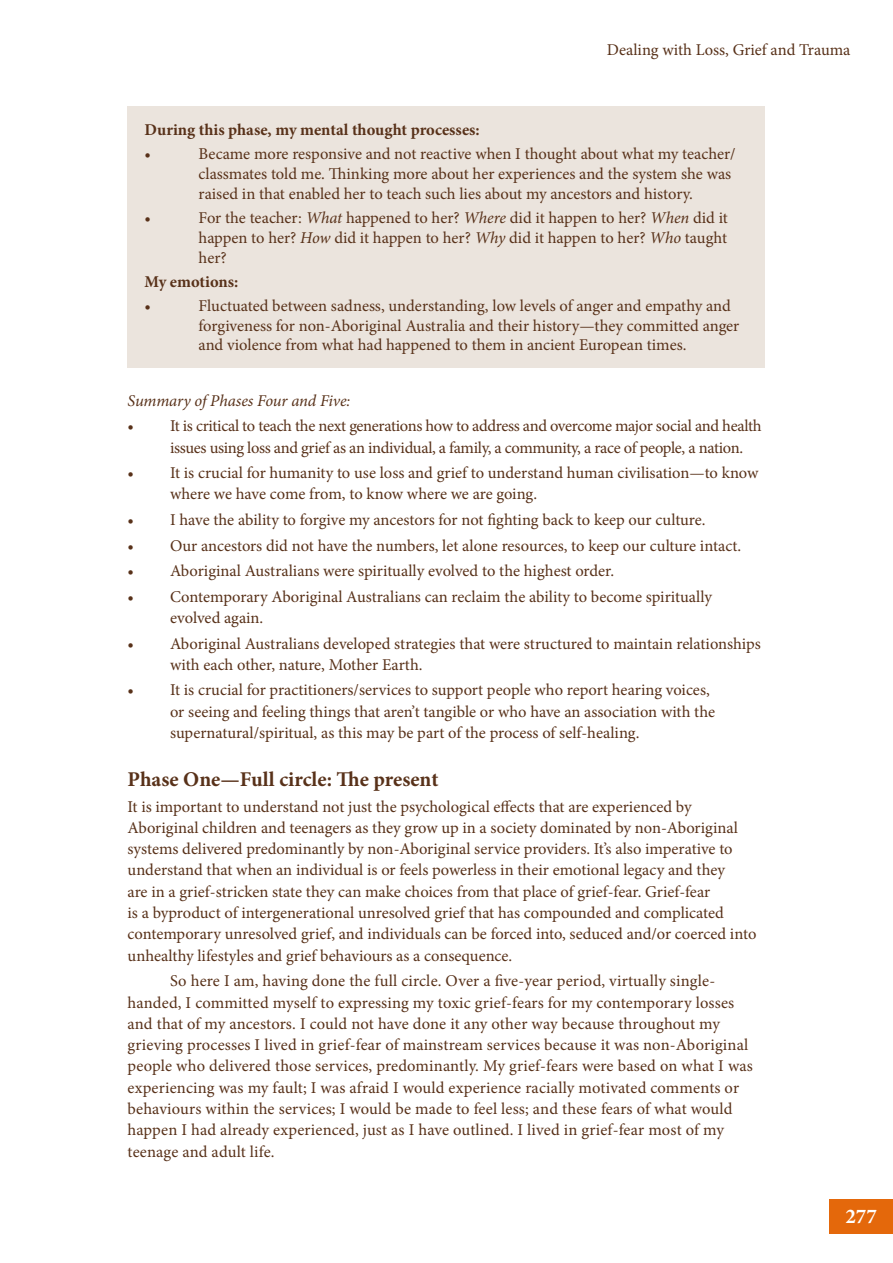
<style>
.page{position:relative;width:893px;height:1263px;background:#fff}
.page>*{position:absolute;margin:0;border:0;box-sizing:border-box;transform-origin:0 0}
.t1{font:700 21px "Minion Pro";color:#583119}
.t2{font:700 21px "Minion Pro";color:#fff}
.t3{font:16.5px/21.3px "Minion Pro";color:#583119}
.t4{font:16.5px/21.3px "Minion Pro";letter-spacing:-.02em;color:#583119}
.t5{font:700 16.5px "Minion Pro";color:#583119}
.t6{font:italic 16.5px "Minion Pro";letter-spacing:-.01em;color:#583119}
.s1{font-style:italic}
</style>
<div class="page">
<div style="left:829px;top:1199px;width:64px;height:34px;background:#e4680b"></div>
<div style="left:128px;top:106px;width:637px;height:261px;background:#ebe4dd"></div>
<p class="t3" style="left:607px;top:39px;width:245px">Dealing with Loss, Grief and Trauma</p>
<p class="t5" style="left:145px;top:118px;width:337px">During this phase, my mental thought processes:</p>
<p class="t3" style="left:145px;top:144px;width:8px">•</p>
<p class="t3" style="left:199px;top:144px;width:539px;line-height:19.8px">Became more responsive and not reactive when I thought about what my teacher/ classmates told me. Thinking more about her experiences and the system she was raised in that enabled her to teach such lies about my ancestors and history.</p>
<p class="t3" style="left:145px;top:207px;width:8px">•</p>
<p class="t3" style="left:199px;top:208px;width:531px;line-height:19.8px;text-align:justify">For the teacher: <span class="s1">What</span> happened to her? <span class="s1">Where</span> did it happen to her? <span class="s1">When</span> did it happen to her? <span class="s1">How</span> did it happen to her? <span class="s1">Why</span> did it happen to her? <span class="s1">Who</span> taught her?</p>
<p class="t5" style="left:145px;top:270px;width:95px">My emotions:</p>
<p class="t3" style="left:145px;top:295px;width:8px">•</p>
<p class="t3" style="left:199px;top:296px;width:542px;line-height:19.8px">Fluctuated between sadness, understanding, low levels of anger and empathy and forgiveness for non-Aboriginal Australia and their history—they committed anger and violence from what had happened to them in ancient European times.</p>
<p class="t6" style="left:128px;top:389px;width:224px">Summary of Phases Four and Five:</p>
<p class="t4" style="left:170px;top:415px;width:593px;text-indent:-43px">• It is critical to teach the next generations how to address and overcome major social and health issues using loss and grief as an individual, a family, a community, a race of people, a nation.</p>
<p class="t3" style="left:170px;top:462px;width:590px;text-indent:-43px">• It is crucial for humanity to use loss and grief to understand human civilisation—to know where we have come from, to know where we are going.</p>
<p class="t3" style="left:128px;top:509px;width:579px">• I have the ability to forgive my ancestors for not fighting back to keep our culture.</p>
<p class="t3" style="left:128px;top:535px;width:615px">• Our ancestors did not have the numbers, let alone resources, to keep our culture intact.</p>
<p class="t3" style="left:128px;top:560px;width:488px">• Aboriginal Australians were spiritually evolved to the highest order.</p>
<p class="t3" style="left:170px;top:586px;width:543px;text-indent:-43px">• Contemporary Aboriginal Australians can reclaim the ability to become spiritually evolved again.</p>
<p class="t3" style="left:170px;top:633px;width:592px;text-indent:-43px">• Aboriginal Australians developed strategies that were structured to maintain relationships with each other, nature, Mother Earth.</p>
<p class="t3" style="left:170px;top:679px;width:547px;text-indent:-43px">• It is crucial for practitioners/services to support people who report hearing voices, or seeing and feeling things that aren’t tangible or who have an association with the supernatural/spiritual, as this may be part of the process of self-healing.</p>
<p class="t1" style="left:128px;top:764px;width:312px">Phase One—Full circle: The present</p>
<p class="t3" style="left:128px;top:796px;width:630px">It is important to understand not just the psychological effects that are experienced by Aboriginal children and teenagers as they grow up in a society dominated by non-Aboriginal systems delivered predominantly by non-Aboriginal service providers. It’s also imperative to understand that when an individual is or feels powerless in their emotional legacy and they<br>are in a grief-stricken state they can make choices from that place of grief-fear. Grief-fear<br>is a byproduct of intergenerational unresolved grief that has compounded and complicated contemporary unresolved grief, and individuals can be forced into, seduced and/or coerced into unhealthy lifestyles and grief behaviours as a consequence.</p>
<p class="t3" style="left:128px;top:970px;width:627px;text-indent:43px">So here I am, having done the full circle. Over a five-year period, virtually single&shy;handed, I committed myself to expressing my toxic grief-fears for my contemporary losses and that of my ancestors. I could not have done it any other way because throughout my grieving processes I lived in grief-fear of mainstream services because it was non-Aboriginal people who delivered those services, predominantly. My grief-fears were based on what I was experiencing was my fault; I was afraid I would experience racially motivated comments or behaviours within the services; I would be made to feel less; and these fears of what would happen I had already experienced, just as I have outlined. I lived in grief-fear most of my teenage and adult life.</p>
<p class="t2" style="left:845px;top:1201px;width:33px">277</p>
</div>
